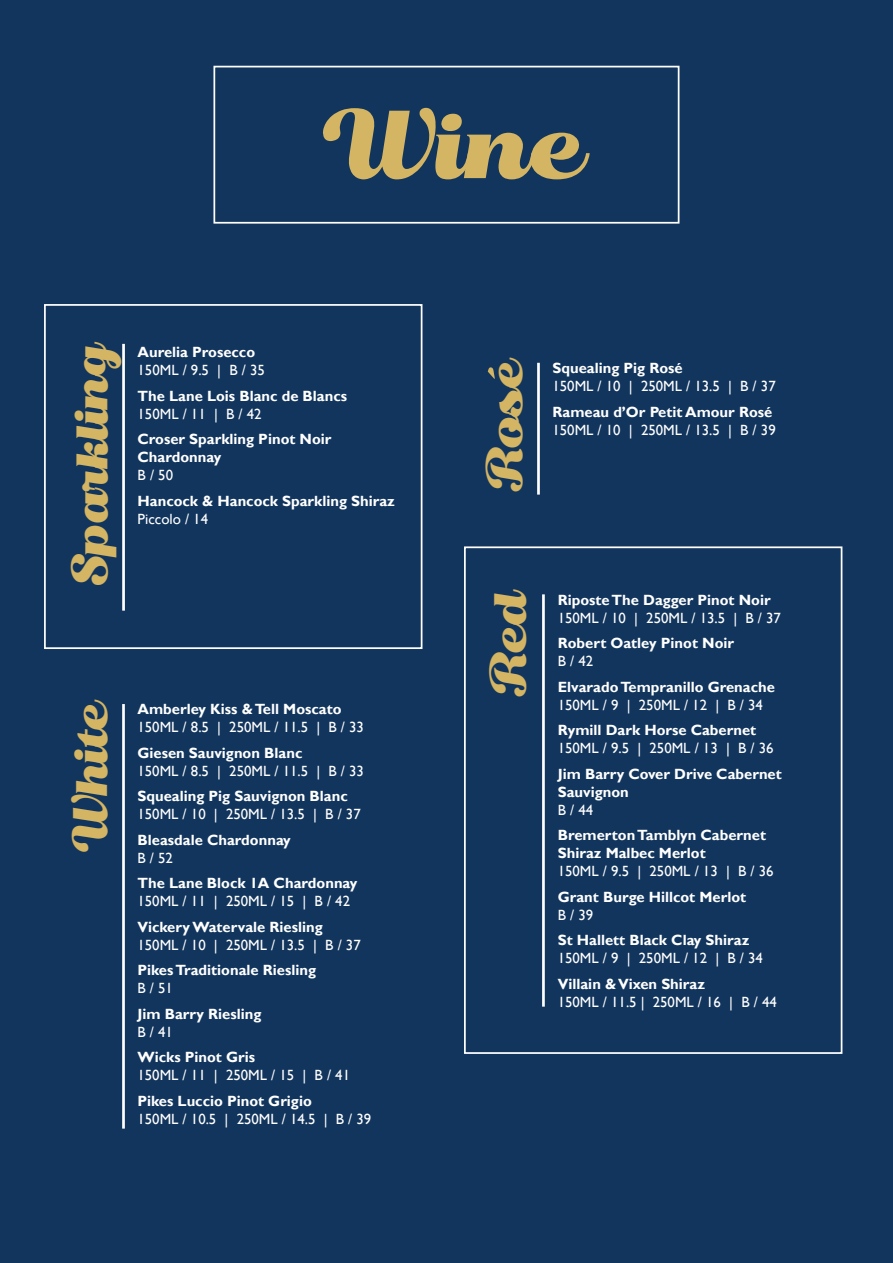
<style>
.page{position:relative;width:893px;height:1263px;background:#12355d}
.page>*{position:absolute;margin:0;border:0;box-sizing:border-box;transform-origin:0 0}
.t1{font:79.5px "Little Birds";color:#d4b564}
.t2{font:40.35px "Little Birds";color:#d4b564}
.t3{font:700 14.85px "Gill Sans";color:#fff}
.t4{font:14.85px "Gill Sans";color:#fff}
</style>
<div class="page">
<div style="left:213px;top:66px;width:466px;height:158px;border:2px solid #fff"></div>
<hr style="left:122px;top:704px;width:3px;height:424px;background:#fff">
<hr style="left:122px;top:344px;width:3px;height:267px;background:#fff">
<div style="left:44px;top:304px;width:378px;height:345px;border:2px solid #fff"></div>
<hr style="left:542px;top:594px;width:3px;height:413px;background:#fff">
<div style="left:464px;top:546px;width:378px;height:508px;border:2px solid #fff"></div>
<hr style="left:537px;top:363px;width:3px;height:132px;background:#fff">
<svg style="left:487px;top:367px;width:8px;height:12px"></svg>
<p class="t1" style="left:313px;top:106px;width:269px">Wine</p>
<p class="t2" style="left:71px;top:588px;width:242px;rotate:-90deg">Sparkling</p>
<p class="t3" style="left:138px;top:343px;width:119px">Aurelia Prosecco</p>
<p class="t4" style="left:138px;top:361px;width:129px">150ML / 9.5 | B / 35</p>
<p class="t3" style="left:138px;top:387px;width:211px">The Lane Lois Blanc de Blancs</p>
<p class="t4" style="left:138px;top:405px;width:126px">150ML / 11 | B / 42</p>
<p class="t3" style="left:138px;top:430px;width:195px">Croser Sparkling Pinot Noir</p>
<p class="t3" style="left:138px;top:448px;width:85px">Chardonnay</p>
<p class="t4" style="left:138px;top:466px;width:37px">B / 50</p>
<p class="t3" style="left:138px;top:492px;width:259px">Hancock &amp; Hancock Sparkling Shiraz</p>
<p class="t4" style="left:138px;top:510px;width:72px">Piccolo / 14</p>
<p class="t2" style="left:71px;top:857px;width:160px;rotate:-90deg">White</p>
<p class="t3" style="left:138px;top:700px;width:205px">Amberley Kiss &amp; Tell Moscato</p>
<p class="t4" style="left:138px;top:719px;width:228px">150ML / 8.5 | 250ML / 11.5 | B / 33</p>
<p class="t3" style="left:138px;top:744px;width:166px">Giesen Sauvignon Blanc</p>
<p class="t4" style="left:138px;top:762px;width:228px">150ML / 8.5 | 250ML / 11.5 | B / 33</p>
<p class="t3" style="left:138px;top:787px;width:212px">Squealing Pig Sauvignon Blanc</p>
<p class="t4" style="left:138px;top:806px;width:225px">150ML / 10 | 250ML / 13.5 | B / 37</p>
<p class="t3" style="left:138px;top:831px;width:155px">Bleasdale Chardonnay</p>
<p class="t4" style="left:138px;top:849px;width:37px">B / 52</p>
<p class="t3" style="left:138px;top:874px;width:221px">The Lane Block 1A Chardonnay</p>
<p class="t4" style="left:138px;top:893px;width:214px">150ML / 11 | 250ML / 15 | B / 42</p>
<p class="t3" style="left:138px;top:918px;width:187px">Vickery Watervale Riesling</p>
<p class="t4" style="left:138px;top:936px;width:225px">150ML / 10 | 250ML / 13.5 | B / 37</p>
<p class="t3" style="left:138px;top:961px;width:180px">Pikes Traditionale Riesling</p>
<p class="t4" style="left:138px;top:980px;width:37px">B / 51</p>
<p class="t3" style="left:138px;top:1005px;width:125px">Jim Barry Riesling</p>
<p class="t4" style="left:138px;top:1023px;width:37px">B / 41</p>
<p class="t3" style="left:138px;top:1048px;width:119px">Wicks Pinot Gris</p>
<p class="t4" style="left:138px;top:1067px;width:214px">150ML / 11 | 250ML / 15 | B / 41</p>
<p class="t3" style="left:138px;top:1092px;width:176px">Pikes Luccio Pinot Grigio</p>
<p class="t4" style="left:138px;top:1110px;width:235px">150ML / 10.5 | 250ML / 14.5 | B / 39</p>
<p class="t2" style="left:486px;top:494px;width:137px;rotate:-90deg">Rose</p>
<p class="t3" style="left:552px;top:359px;width:132px">Squealing Pig Rosé</p>
<p class="t4" style="left:552px;top:377px;width:225px">150ML / 10 | 250ML / 13.5 | B / 37</p>
<p class="t3" style="left:552px;top:403px;width:221px">Rameau d’Or Petit Amour Rosé</p>
<p class="t4" style="left:552px;top:421px;width:225px">150ML / 10 | 250ML / 13.5 | B / 39</p>
<p class="t2" style="left:489px;top:699px;width:111px;rotate:-90deg">Red</p>
<p class="t3" style="left:558px;top:591px;width:214px">Riposte The Dagger Pinot Noir</p>
<p class="t4" style="left:558px;top:609px;width:225px">150ML / 10 | 250ML / 13.5 | B / 37</p>
<p class="t3" style="left:558px;top:634px;width:178px">Robert Oatley Pinot Noir</p>
<p class="t4" style="left:558px;top:652px;width:37px">B / 42</p>
<p class="t3" style="left:558px;top:678px;width:219px">Elvarado Tempranillo Grenache</p>
<p class="t4" style="left:558px;top:696px;width:207px">150ML / 9 | 250ML / 12 | B / 34</p>
<p class="t3" style="left:558px;top:721px;width:200px">Rymill Dark Horse Cabernet</p>
<p class="t4" style="left:558px;top:739px;width:217px">150ML / 9.5 | 250ML / 13 | B / 36</p>
<p class="t3" style="left:558px;top:765px;width:226px">Jim Barry Cover Drive Cabernet</p>
<p class="t3" style="left:558px;top:783px;width:73px">Sauvignon</p>
<p class="t4" style="left:558px;top:801px;width:37px">B / 44</p>
<p class="t3" style="left:558px;top:826px;width:210px">Bremerton Tamblyn Cabernet</p>
<p class="t3" style="left:558px;top:844px;width:149px">Shiraz Malbec Merlot</p>
<p class="t4" style="left:558px;top:862px;width:217px">150ML / 9.5 | 250ML / 13 | B / 36</p>
<p class="t3" style="left:558px;top:888px;width:190px">Grant Burge Hillcot Merlot</p>
<p class="t4" style="left:558px;top:906px;width:37px">B / 39</p>
<p class="t3" style="left:558px;top:931px;width:193px">St Hallett Black Clay Shiraz</p>
<p class="t4" style="left:558px;top:949px;width:207px">150ML / 9 | 250ML / 12 | B / 34</p>
<p class="t3" style="left:558px;top:975px;width:149px">Villain &amp; Vixen Shiraz</p>
<p class="t4" style="left:558px;top:993px;width:221px">150ML / 11.5 | 250ML / 16 | B / 44</p>
</div>
